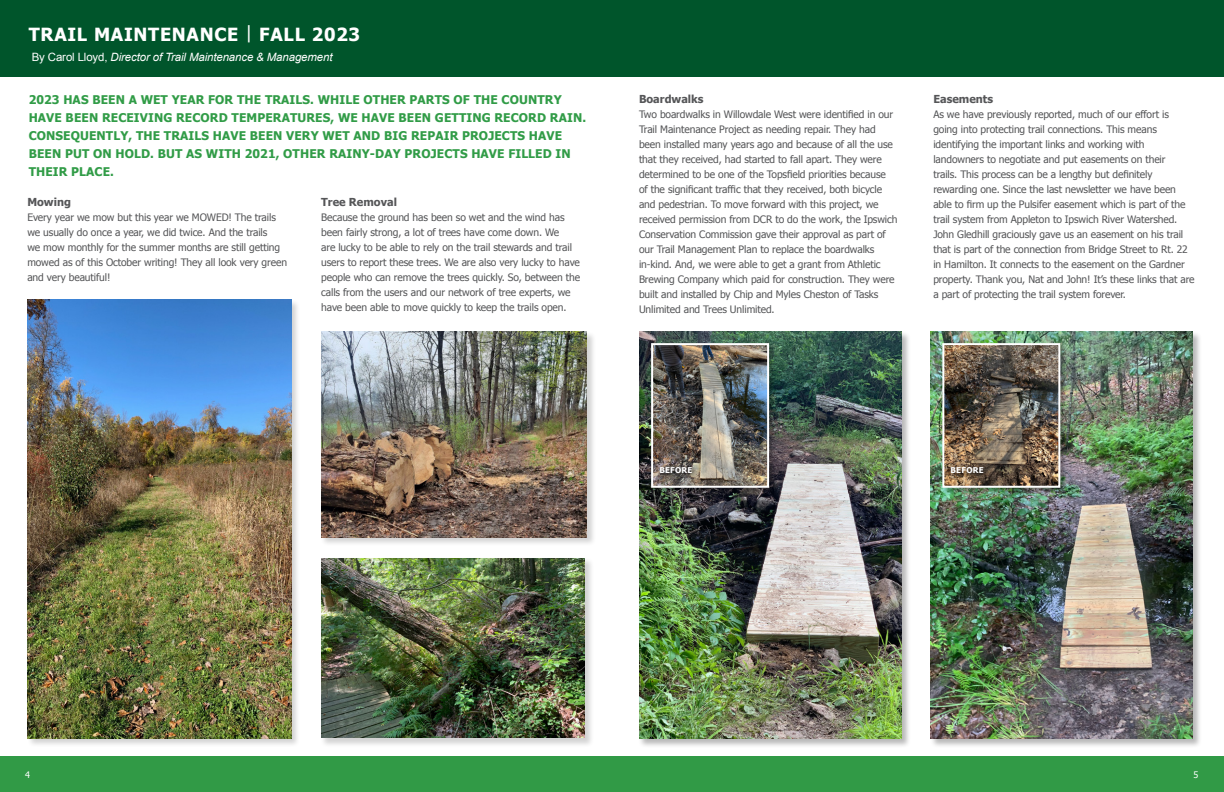
<style>
.page{position:relative;width:1224px;height:792px;background:#fff}
.page>*{position:absolute;margin:0;border:0;box-sizing:border-box;transform-origin:0 0}
.t1{font:700 18.1px "Tahoma";letter-spacing:.04em;color:#fff}
.t2{font:700 12px/18px "Tahoma";letter-spacing:.01em;color:#319c47}
.t3{font:italic 11.4px "Arial";letter-spacing:-.01em;color:#fff}
.t4{font:700 11px "Tahoma";color:#555658}
.t5{font:10.2px/15px "Tahoma";letter-spacing:-.01em;color:#555658}
.t6{font:9px "Tahoma";color:#fff}
.t7{font:700 8px "Tahoma";letter-spacing:.03em;color:#fff}
.s1{font-weight:400}
.s2{font-style:normal}
</style>
<div class="page">
<div style="left:26px;top:299px;width:275px;height:449px;background:#000;opacity:.18"></div>
<img style="left:27px;top:300px;width:264px;height:438px">
<div style="left:320px;top:331px;width:276px;height:216px;background:#000;opacity:.18"></div>
<img style="left:321px;top:332px;width:266px;height:205px">
<div style="left:0;top:0;width:1224px;height:77px;background:#00552b"></div>
<div style="left:638px;top:331px;width:273px;height:417px;background:#000;opacity:.28"></div>
<img style="left:639px;top:332px;width:262px;height:406px">
<div style="left:930px;top:331px;width:272px;height:417px;background:#000;opacity:.28"></div>
<img style="left:930px;top:332px;width:263px;height:406px">
<div style="left:320px;top:557px;width:275px;height:191px;background:#000;opacity:.18"></div>
<img style="left:321px;top:558px;width:264px;height:180px">
<div style="left:651px;top:343px;width:125px;height:151px;background:#000;opacity:.28"></div>
<img style="left:654px;top:346px;width:112px;height:139px">
<div style="left:651px;top:343px;width:118px;height:145px;border:2px solid #fff"></div>
<div style="left:942px;top:343px;width:125px;height:151px;background:#000;opacity:.28"></div>
<img style="left:945px;top:346px;width:112px;height:139px">
<div style="left:942px;top:343px;width:118px;height:145px;border:2px solid #fff"></div>
<svg style="left:657px;top:464px;width:42px;height:16px"></svg>
<svg style="left:948px;top:464px;width:43px;height:17px"></svg>
<div style="left:0;top:756px;width:1224px;height:36px;background:#319a46"></div>
<h1 class="t1" style="left:29px;top:27px;width:333px">TRAIL MAINTENANCE <span class="s1">|</span> FALL 2023</h1>
<p class="t3" style="left:32px;top:53px;width:302px"><span class="s2">By Carol Lloyd,</span> Director of Trail Maintenance &amp; Management</p>
<p class="t2" style="left:29px;top:92px;width:559px">2023 HAS BEEN A WET YEAR FOR THE TRAILS. WHILE OTHER PARTS OF THE COUNTRY HAVE BEEN RECEIVING RECORD TEMPERATURES, WE HAVE BEEN GETTING RECORD RAIN.<br>CONSEQUENTLY, THE TRAILS HAVE BEEN VERY WET AND BIG REPAIR PROJECTS HAVE BEEN PUT ON HOLD. BUT AS WITH 2021, OTHER RAINY-DAY PROJECTS HAVE FILLED IN THEIR PLACE.</p>
<p class="t4" style="left:27px;top:197px;width:45px">Mowing</p>
<p class="t5" style="left:27px;top:211px;width:261px">Every year we mow but this year we MOWED! The trails we usually do once a year, we did twice. And the trails<br>we mow monthly for the summer months are still getting mowed as of this October writing! They all look very green and very beautiful!</p>
<p class="t4" style="left:321px;top:197px;width:77px">Tree Removal</p>
<p class="t5" style="left:321px;top:211px;width:261px">Because the ground has been so wet and the wind has been fairly strong, a lot of trees have come down. We<br>are lucky to be able to rely on the trail stewards and trail users to report these trees. We are also very lucky to have people who can remove the trees quickly. So, between the calls from the users and our network of tree experts, we have been able to move quickly to keep the trails open.</p>
<p class="t4" style="left:639px;top:91px;width:66px">Boardwalks</p>
<p class="t5" style="left:639px;top:106px;width:260px">Two boardwalks in Willowdale West were identified in our Trail Maintenance Project as needing repair. They had been installed many years ago and because of all the use that they received, had started to fall apart. They were determined to be one of the Topsfield priorities because<br>of the significant traffic that they received, both bicycle and pedestrian. To move forward with this project, we received permission from DCR to do the work, the Ipswich Conservation Commission gave their approval as part of our Trail Management Plan to replace the boardwalks in-kind. And, we were able to get a grant from Athletic Brewing Company which paid for construction. They were built and installed by Chip and Myles Cheston of Tasks Unlimited and Trees Unlimited.</p>
<p class="t4" style="left:933px;top:95px;width:61px">Easements</p>
<p class="t5" style="left:933px;top:108px;width:263px">As we have previously reported, much of our effort is going into protecting trail connections. This means identifying the important links and working with landowners to negotiate and put easements on their<br>trails. This process can be a lengthy but definitely rewarding one. Since the last newsletter we have been able to firm up the Pulsifer easement which is part of the trail system from Appleton to Ipswich River Watershed.<br>John Gledhill graciously gave us an easement on his trail that is part of the connection from Bridge Street to Rt. 22 in Hamilton. It connects to the easement on the Gardner property. Thank you, Nat and John! It’s these links that are a part of protecting the trail system forever.</p>
<p class="t7" style="left:659px;top:467px;width:35px">BEFORE</p>
<p class="t7" style="left:951px;top:467px;width:35px">BEFORE</p>
<p class="t6" style="left:25px;top:771px;width:6px">4</p>
<p class="t6" style="left:1193px;top:771px;width:6px">5</p>
</div>
